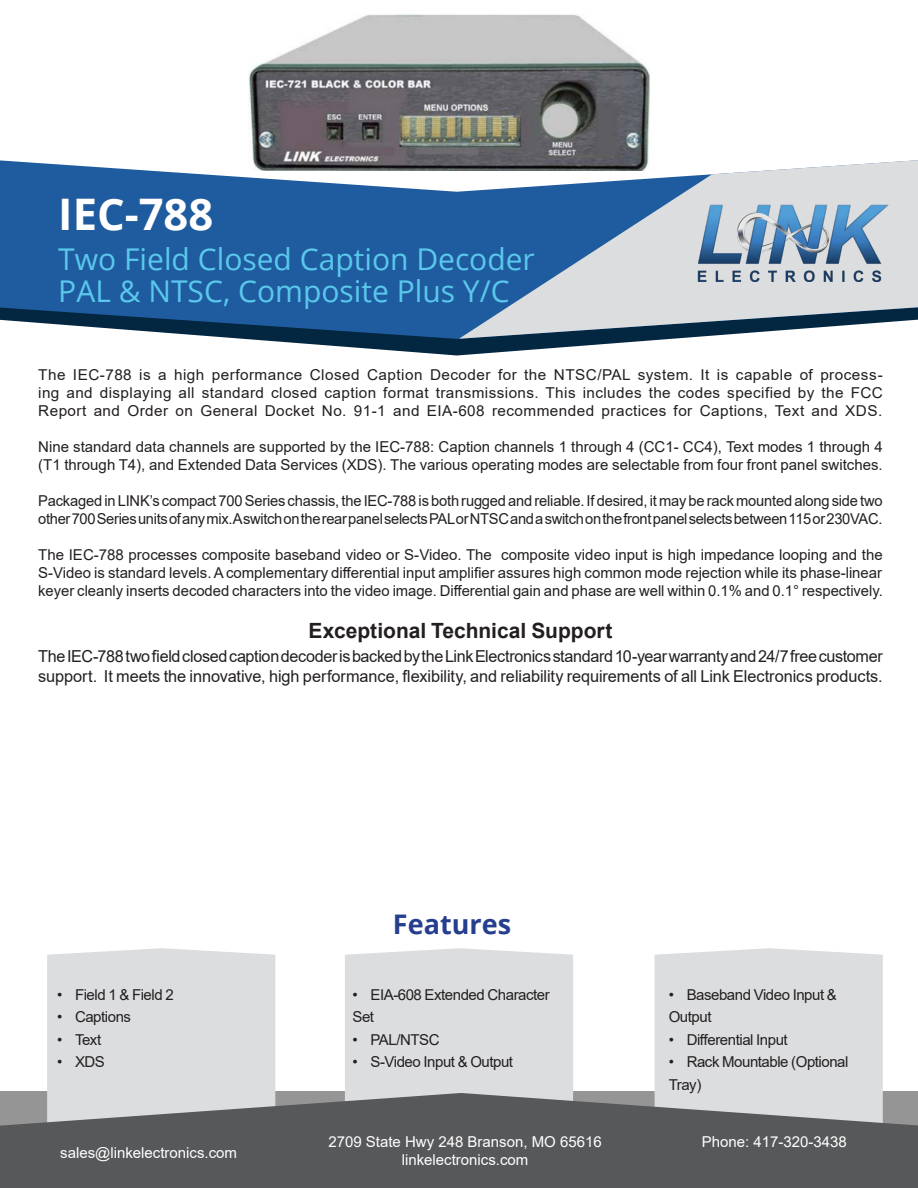
<style>
.page{position:relative;width:918px;height:1188px;background:#fff}
.page>*{position:absolute;margin:0;border:0;box-sizing:border-box;transform-origin:0 0}
.body_text{font:700 43.5px "Open Sans";color:#fff}
.body_text-2{font:30px/31.5px "Open Sans";color:#5ac8ec}
.body_text-3{font:700 27px "Open Sans";color:#253f8e}
.t1{font:700 21px "Arial";color:#231f20}
.t2{font:16.5px/19.8px "Arial";letter-spacing:-.01em;color:#231f20}
.t3{font:15px/18px "Arial";letter-spacing:-.015em;color:#231f20}
.t4{font:15px/18px "Arial";color:#fff;text-align:center}
</style>
<div class="page">
<div style="left:345px;top:948px;width:228px;height:145px;background:#dcdddf"></div>
<div style="left:655px;top:948px;width:228px;height:145px;background:#dcdddf"></div>
<div style="left:47px;top:948px;width:228px;height:145px;background:#dcdddf"></div>
<svg style="left:0;top:1093px;width:918px;height:95px;background:#6a6b6d"></svg>
<svg style="left:246px;top:339px;width:423px;height:16px"></svg>
<svg style="left:0;top:160px;width:459px;height:179px;background:#3268a2"></svg>
<svg style="left:459px;top:160px;width:459px;height:179px;background:#99aec4"></svg>
<img style="left:698px;top:205px;width:191px;height:76px">
<img style="left:248px;top:14px;width:422px;height:157px">
<p class="body_text" style="left:58px;top:184px;width:156px">IEC-788</p>
<p class="body_text-2" style="left:58px;top:243px;width:478px">Two Field Closed Caption Decoder<br>PAL &amp; NTSC, Composite Plus Y/C</p>
<p class="t3" style="left:38px;top:366px;width:846px;text-align:justify">The IEC-788 is a high performance Closed Caption Decoder for the NTSC/PAL system. It is capable of process&shy;ing and displaying all standard closed caption format transmissions. This includes the codes specified by the FCC Report and Order on General Docket No. 91-1 and EIA-608 recommended practices for Captions, Text and XDS.</p>
<p class="t3" style="left:38px;top:438px;width:846px">Nine standard data channels are supported by the IEC-788: Caption channels 1 through 4 (CC1- CC4), Text modes 1 through 4 (T1 through T4), and Extended Data Services (XDS). The various operating modes are selectable from four front panel switches.</p>
<p class="t3" style="left:38px;top:492px;width:846px">Packaged in LINK’s compact 700 Series chassis, the IEC-788 is both rugged and reliable. If desired, it may be rack mounted along side two other 700 Series units of any mix. A switch on the rear panel selects PAL or NTSC and a switch on the front panel selects between 115 or 230VAC.</p>
<p class="t3" style="left:38px;top:546px;width:846px;text-align:justify">The IEC-788 processes composite baseband video or S-Video. The composite video input is high impedance looping and the S-Video is standard levels. A complementary differential input amplifier assures high common mode rejection while its phase-linear keyer cleanly inserts decoded characters into the video image. Differential gain and phase are well within 0.1% and 0.1° respectively.</p>
<p class="t1" style="left:309px;top:616px;width:306px">Exceptional Technical Support</p>
<p class="t2" style="left:38px;top:646px;width:846px">The IEC-788 two field closed caption decoder is backed by the Link Electronics standard 10-year warranty and 24/7 free customer support. It meets the innovative, high performance, flexibility, and reliability requirements of all Link Electronics products.</p>
<p class="t3" style="left:57px;top:985px;width:118px">• Field 1 &amp; Field 2</p>
<p class="t3" style="left:57px;top:1008px;width:76px">• Captions</p>
<p class="t3" style="left:57px;top:1030px;width:46px">• Text</p>
<p class="t3" style="left:57px;top:1053px;width:49px">• XDS</p>
<p class="t4" style="left:60px;top:1144px;width:178px">sales@linkelectronics.com</p>
<p class="body_text-3" style="left:393px;top:905px;width:120px">Features</p>
<p class="t3" style="left:353px;top:983px;width:199px;line-height:22.5px">• EIA-608 Extended Character<br>Set</p>
<p class="t3" style="left:353px;top:1030px;width:89px">• PAL/NTSC</p>
<p class="t3" style="left:353px;top:1053px;width:162px">• S-Video Input &amp; Output</p>
<p class="t3" style="left:669px;top:983px;width:170px;line-height:22.5px">• Baseband Video Input &amp;<br>Output</p>
<p class="t3" style="left:669px;top:1030px;width:121px">• Differential Input</p>
<p class="t3" style="left:669px;top:1051px;width:181px;line-height:22.5px">• Rack Mountable (Optional<br>Tray)</p>
<p class="t4" style="left:328px;top:1132px;width:275px">2709 State Hwy 248 Branson, MO 65616 linkelectronics.com</p>
<p class="t4" style="left:702px;top:1132px;width:147px">Phone: 417-320-3438</p>
</div>
